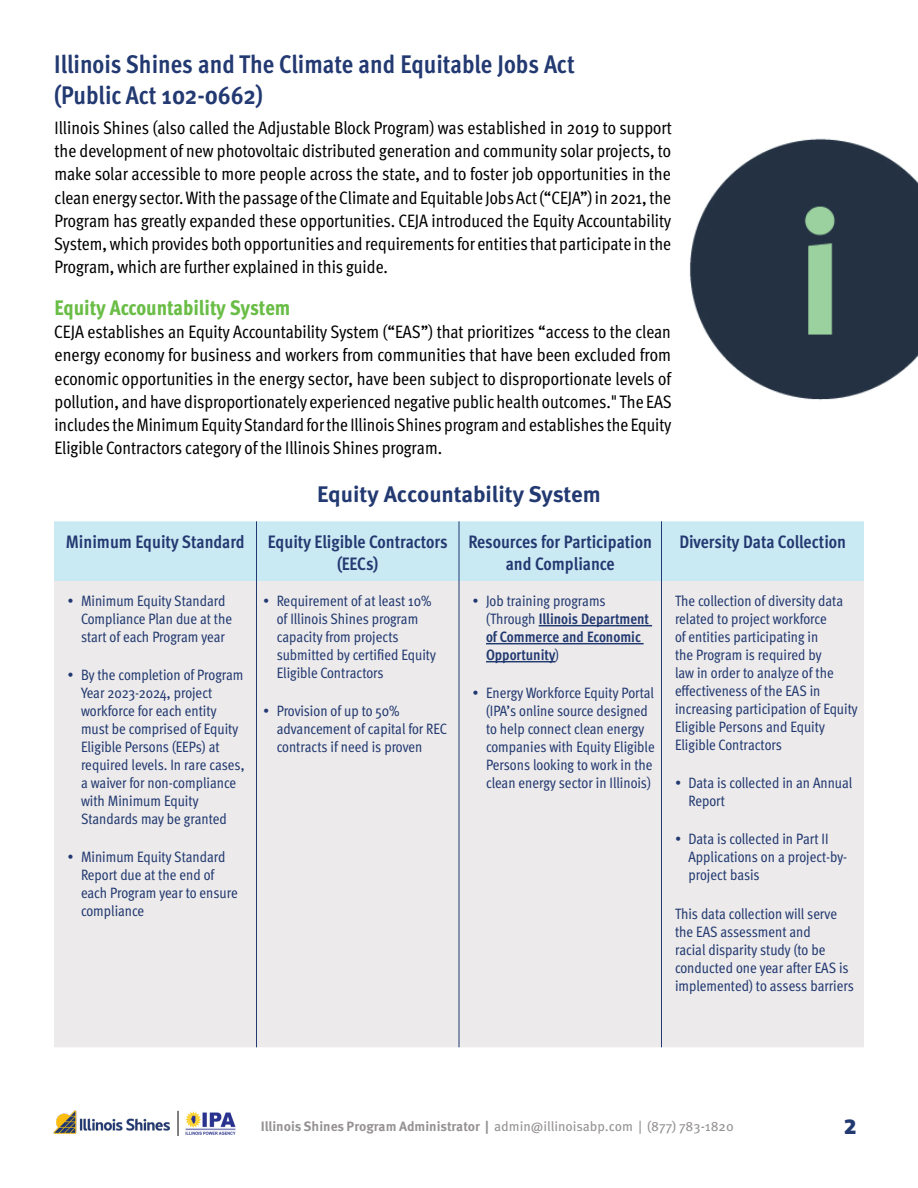
<style>
.page{position:relative;width:918px;height:1188px;background:#fff}
.page>*{position:absolute;margin:0;border:0;box-sizing:border-box;transform-origin:0 0}
.t1{font:700 condensed 25.5px/30.6px "Meta Pro";color:#223971}
.t2{font:700 22.5px "Meta Pro";letter-spacing:-.005em;color:#223971}
.t3{font:800 condensed 21px "Meta Pro";color:#6abd46}
.t4{font:900 21px "Rival Sans";color:#223971}
.t5{font:condensed 18px/23.2px "Meta Pro";color:#000;text-align:justify}
.t6{font:700 condensed 18px/21.6px "Meta Pro";color:#223971;text-align:center}
.t7{font:condensed 15px/18px "Meta Pro";color:#223971}
.t8{font:700 condensed 15px/18px "Meta Pro";color:#223971}
.t9{font:700 13.5px "Meta Pro";color:#969292}
.s1{font-weight:400}
</style>
<div class="page">
<img style="left:53px;top:1110px;width:117px;height:24px">
<svg style="left:178px;top:1111px;width:1px;height:25px"></svg>
<img style="left:185px;top:1111px;width:51px;height:24px">
<img style="left:689px;top:138px;width:229px;height:262px">
<div style="left:54px;top:521px;width:810px;height:60px;background:#caeaf3"></div>
<div style="left:54px;top:581px;width:810px;height:466px;background:#eceaea"></div>
<hr style="left:256px;top:521px;width:1px;height:60px;background:#223971">
<hr style="left:459px;top:521px;width:1px;height:60px;background:#223971">
<hr style="left:256px;top:581px;width:1px;height:466px;background:#223971">
<hr style="left:459px;top:581px;width:1px;height:466px;background:#223971">
<hr style="left:661px;top:521px;width:1px;height:60px;background:#223971">
<hr style="left:661px;top:581px;width:1px;height:466px;background:#223971">
<hr style="left:539px;top:625px;width:113px;height:1px;background:#223971">
<hr style="left:486px;top:643px;width:158px;height:1px;background:#223971">
<hr style="left:486px;top:661px;width:69px;height:1px;background:#223971">
<h1 class="t1" style="left:54px;top:48px;width:522px">Illinois Shines and The Climate and Equitable Jobs Act (Public Act 102-0662)</h1>
<p class="t5" style="left:54px;top:115px;width:619px">Illinois Shines (also called the Adjustable Block Program) was established in 2019 to support the development of new photovoltaic distributed generation and community solar projects, to make solar accessible to more people across the state, and to foster job opportunities in the clean energy sector. With the passage of the Climate and Equitable Jobs Act (“CEJA”) in 2021, the Program has greatly expanded these opportunities. CEJA introduced the Equity Accountability System, which provides both opportunities and requirements for entities that participate in the Program, which are further explained in this guide.</p>
<h3 class="t3" style="left:54px;top:292px;width:238px">Equity Accountability System</h3>
<p class="t5" style="left:54px;top:319px;width:619px">CEJA establishes an Equity Accountability System (“EAS”) that prioritizes “access to the clean energy economy for business and workers from communities that have been excluded from economic opportunities in the energy sector, have been subject to disproportionate levels of pollution, and have disproportionately experienced negative public health outcomes." The EAS includes the Minimum Equity Standard for the Illinois Shines program and establishes the Equity Eligible Contractors category of the Illinois Shines program.</p>
<h2 class="t2" style="left:317px;top:477px;width:285px">Equity Accountability System</h2>
<p class="t6" style="left:66px;top:530px;width:180px">Minimum Equity Standard</p>
<p class="t6" style="left:268px;top:530px;width:181px">Equity Eligible Contractors (EECs)</p>
<p class="t6" style="left:468px;top:530px;width:185px">Resources for Participation and Compliance</p>
<p class="t6" style="left:679px;top:530px;width:168px">Diversity Data Collection</p>
<p class="t7" style="left:81px;top:591px;width:153px;text-indent:-14px">• Minimum Equity Standard<br>Compliance Plan due at the start of each Program year</p>
<p class="t7" style="left:81px;top:665px;width:165px;text-indent:-14px">• By the completion of Program<br>Year 2023-2024, project workforce for each entity must be comprised of Equity<br>Eligible Persons (EEPs) at required levels. In rare cases, a waiver for non-compliance with Minimum Equity<br>Standards may be granted</p>
<p class="t7" style="left:81px;top:847px;width:158px;text-indent:-14px">• Minimum Equity Standard<br>Report due at the end of each Program year to ensure compliance</p>
<p class="t8" style="left:486px;top:591px;width:165px;text-indent:-14px"><span class="s1">• Job training programs (Through</span> Illinois Department of Commerce and Economic<br>Opportunity<span class="s1">)</span></p>
<p class="t7" style="left:486px;top:683px;width:170px;text-indent:-14px">• Energy Workforce Equity Portal (IPA’s online source designed to help connect clean energy companies with Equity Eligible<br>Persons looking to work in the clean energy sector in Illinois)</p>
<p class="t7" style="left:675px;top:591px;width:184px">The collection of diversity data related to project workforce<br>of entities participating in<br>the Program is required by<br>law in order to analyze of the effectiveness of the EAS in increasing participation of Equity<br>Eligible Persons and Equity<br>Eligible Contractors</p>
<p class="t7" style="left:688px;top:773px;width:165px;text-indent:-14px">• Data is collected in an Annual<br>Report</p>
<p class="t7" style="left:688px;top:829px;width:160px;text-indent:-14px">• Data is collected in Part II<br>Applications on a project-by&shy;project basis</p>
<p class="t7" style="left:675px;top:903px;width:180px">This data collection will serve the EAS assessment and<br>racial disparity study (to be conducted one year after EAS is implemented) to assess barriers</p>
<p class="t7" style="left:277px;top:591px;width:161px;text-indent:-13px">• Requirement of at least 10% of Illinois Shines program capacity from projects submitted by certified Equity<br>Eligible Contractors</p>
<p class="t7" style="left:277px;top:701px;width:172px;text-indent:-13px">• Provision of up to 50% advancement of capital for REC contracts if need is proven</p>
<p class="t9" style="left:261px;top:1115px;width:475px">Illinois Shines Program Administrator | <span class="s1">admin@illinoisabp.com | (877) 783-1820</span></p>
<h3 class="t4" style="left:844px;top:1109px;width:14px">2</h3>
</div>
